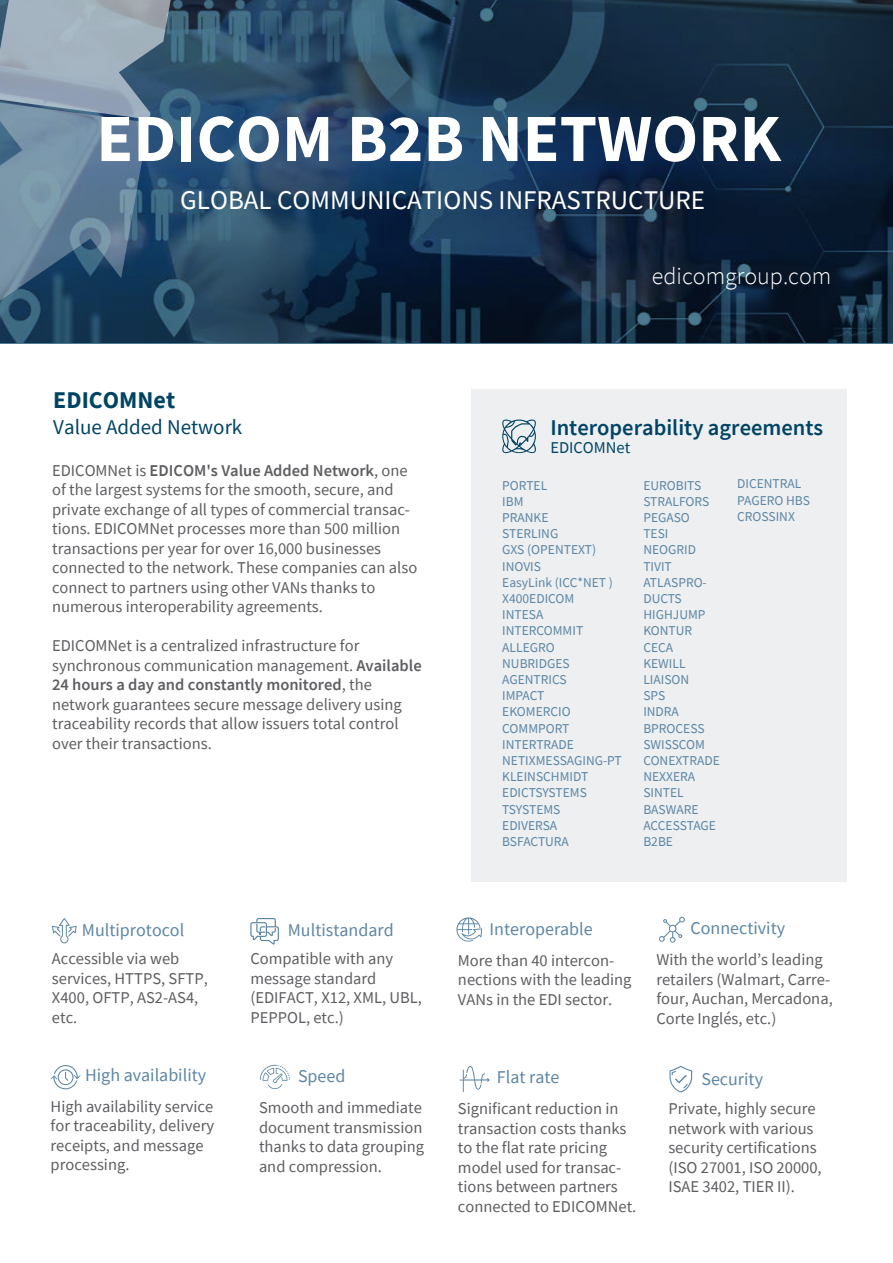
<style>
.page{position:relative;width:893px;height:1263px;background:#fff}
.page>*{position:absolute;margin:0;border:0;box-sizing:border-box;transform-origin:0 0}
.t1{font:700 67.5px "Source Sans Pro";color:#fff}
.t2{font:27px "Source Sans Pro";color:#fff}
.t3{font:300 24px "Source Sans Pro";color:#fff}
.t4{font:700 24px "Source Sans Pro";color:#004464}
.t5{font:600 22.5px "Source Sans Pro";color:#004464}
.t6{font:21px "Source Sans Pro";color:#004464}
.t7{font:18px "Source Sans Pro";color:#5d86a4}
.t8{font:16.5px/19.5px "Source Sans Pro";color:#5e5e62}
.t9{font:16.5px "Source Sans Pro";color:#004464}
.t10{font:13.5px/16.2px "Source Sans Pro";color:#5c86a4}
.s1{font-weight:600}
</style>
<div class="page">
<svg style="left:0;top:0;width:893px;height:344px;background:#19344e"></svg>
<svg style="left:0;top:0;width:171px;height:315px;background:#648097"></svg>
<div style="left:471px;top:389px;width:376px;height:493px;background:#eeeff1"></div>
<svg style="left:502px;top:419px;width:34px;height:35px"></svg>
<svg style="left:250px;top:918px;width:29px;height:26px"></svg>
<svg style="left:52px;top:918px;width:25px;height:25px"></svg>
<svg style="left:669px;top:1066px;width:23px;height:26px"></svg>
<svg style="left:260px;top:1065px;width:30px;height:24px"></svg>
<svg style="left:51px;top:1065px;width:30px;height:24px"></svg>
<svg style="left:459px;top:1066px;width:30px;height:26px"></svg>
<svg style="left:659px;top:917px;width:26px;height:26px"></svg>
<svg style="left:456px;top:917px;width:26px;height:24px"></svg>
<h1 class="t1" style="left:96px;top:93px;width:686px">EDICOM B2B NETWORK</h1>
<h2 class="t2" style="left:180px;top:183px;width:526px">GLOBAL COMMUNICATIONS INFRASTRUCTURE</h2>
<h3 class="t3" style="left:652px;top:262px;width:181px">edicomgroup.com</h3>
<h3 class="t4" style="left:53px;top:384px;width:123px">EDICOMNet</h3>
<p class="t6" style="left:53px;top:414px;width:191px">Value Added Network</p>
<p class="t8" style="left:52px;top:460px;width:367px">EDICOMNet is <span class="s1">EDICOM's Value Added Network</span>, one of the largest systems for the smooth, secure, and private exchange of all types of commercial transac&shy;tions. EDICOMNet processes more than 500 million transactions per year for over 16,000 businesses connected to the network. These companies can also connect to partners using other VANs thanks to numerous interoperability agreements.</p>
<p class="t8" style="left:52px;top:636px;width:371px">EDICOMNet is a centralized infrastructure for synchronous communication management. <span class="s1">Available 24 hours a day and constantly monitored</span>, the network guarantees secure message delivery using traceability records that allow issuers total control over their transactions.</p>
<p class="t7" style="left:82px;top:919px;width:104px">Multiprotocol</p>
<p class="t8" style="left:52px;top:949px;width:157px">Accessible via web services, HTTPS, SFTP,<br>X400, OFTP, AS2-AS4, etc.</p>
<p class="t7" style="left:85px;top:1063px;width:123px">High availability</p>
<p class="t8" style="left:51px;top:1096px;width:165px">High availability service for traceability, delivery receipts, and message processing.</p>
<p class="t7" style="left:288px;top:919px;width:107px">Multistandard</p>
<p class="t8" style="left:250px;top:949px;width:173px">Compatible with any message standard (EDIFACT, X12, XML, UBL,<br>PEPPOL, etc.)</p>
<p class="t7" style="left:298px;top:1065px;width:49px">Speed</p>
<p class="t8" style="left:259px;top:1098px;width:167px">Smooth and immediate document transmission thanks to data grouping and compression.</p>
<h3 class="t5" style="left:550px;top:413px;width:274px">Interoperability agreements</h3>
<p class="t9" style="left:550px;top:437px;width:81px">EDICOMNet</p>
<p class="t10" style="left:502px;top:477px;width:121px">PORTEL<br>IBM<br>PRANKE<br>STERLING<br>GXS (OPENTEXT)<br>INOVIS<br>EasyLink (ICC*NET )<br>X400EDICOM<br>INTESA<br>INTERCOMMIT<br>ALLEGRO<br>NUBRIDGES<br>AGENTRICS<br>IMPACT<br>EKOMERCIO<br>COMMPORT<br>INTERTRADE<br>NETIXMESSAGING-PT<br>KLEINSCHMIDT<br>EDICTSYSTEMS<br>TSYSTEMS<br>EDIVERSA<br>BSFACTURA</p>
<p class="t10" style="left:643px;top:477px;width:78px">EUROBITS<br>STRALFORS<br>PEGASO<br>TESI<br>NEOGRID<br>TIVIT<br>ATLASPRO-<br>DUCTS<br>HIGHJUMP<br>KONTUR<br>CECA<br>KEWILL<br>LIAISON<br>SPS<br>INDRA<br>BPROCESS<br>SWISSCOM<br>CONEXTRADE<br>NEXXERA<br>SINTEL<br>BASWARE<br>ACCESSTAGE<br>B2BE</p>
<p class="t10" style="left:737px;top:476px;width:74px">DICENTRAL<br>PAGERO HBS<br>CROSSINX</p>
<p class="t7" style="left:489px;top:917px;width:105px">Interoperable</p>
<p class="t8" style="left:458px;top:950px;width:175px">More than 40 intercon&shy;nections with the leading<br>VANs in the EDI sector.</p>
<p class="t7" style="left:497px;top:1066px;width:64px">Flat rate</p>
<p class="t8" style="left:458px;top:1099px;width:180px">Significant reduction in transaction costs thanks to the flat rate pricing model used for transac&shy;tions between partners connected to EDICOMNet.</p>
<p class="t7" style="left:690px;top:917px;width:96px">Connectivity</p>
<p class="t8" style="left:656px;top:950px;width:178px">With the world’s leading retailers (Walmart, Carre&shy;four, Auchan, Mercadona,<br>Corte Inglés, etc.)</p>
<p class="t7" style="left:701px;top:1067px;width:63px">Security</p>
<p class="t8" style="left:668px;top:1099px;width:155px">Private, highly secure network with various security certifications (ISO 27001, ISO 20000,<br>ISAE 3402, TIER II).</p>
</div>
